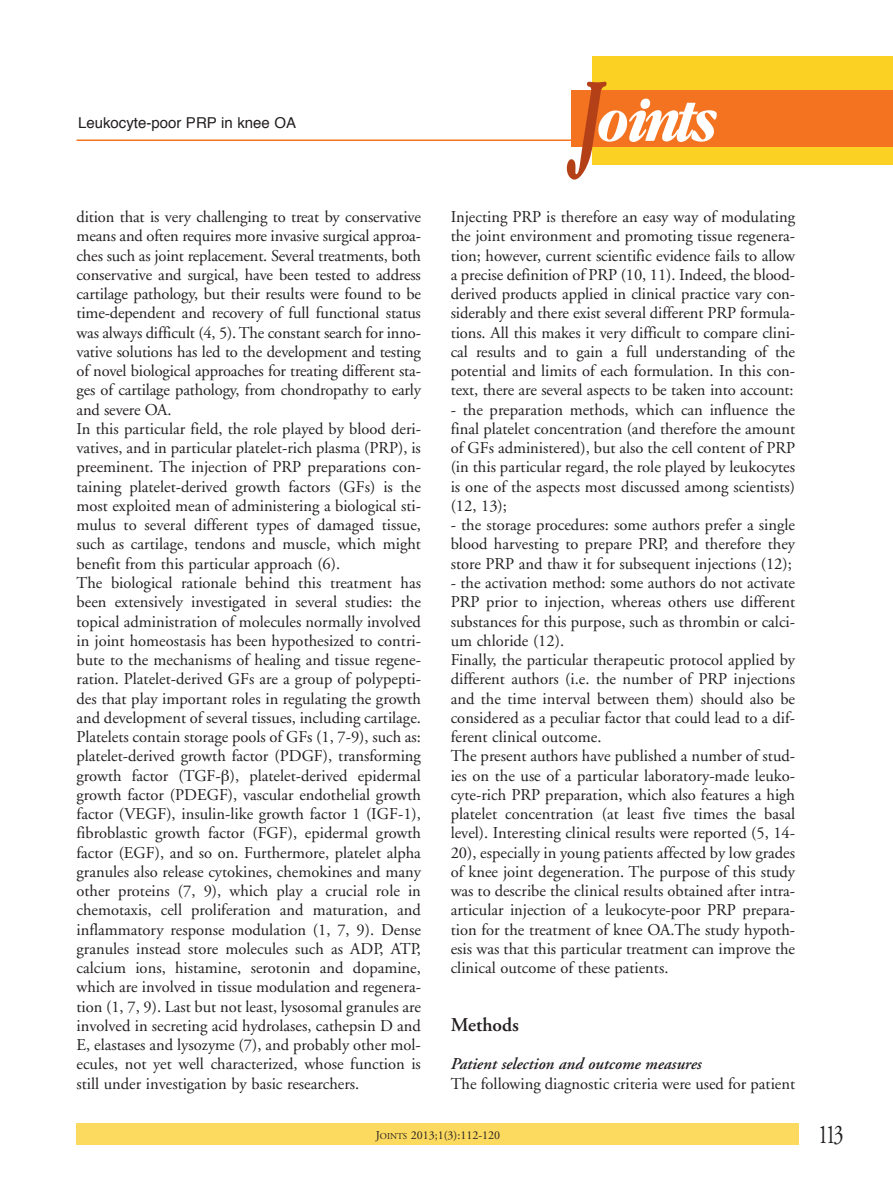
<style>
.page{position:relative;width:893px;height:1191px;background:#fff}
.page>*{position:absolute;margin:0;border:0;box-sizing:border-box;transform-origin:0 0}
.t1{font:italic 700 55.8px "Garamond Cond";letter-spacing:-.085em;color:#fff}
.t2{font:27px "Adobe Garamond";color:#231f20;scale:.75 1}
.t3{font:600 19.5px "Adobe Garamond";color:#231f20}
.t4{font:16.5px/19.2px "Adobe Garamond";color:#231f20;text-align:justify}
.t5{font:italic 600 16.5px "Adobe Garamond";color:#231f20}
.t6{font:15px "Helvetica";color:#231f20}
.t7{font:12px "Adobe Garamond";color:#231f20}
.s1{font-size:99.9px;color:#b44018}
.s2{font-size:9px}
</style>
<div class="page">
<div style="left:77px;top:1123px;width:722px;height:22px;background:#fcd95f"></div>
<hr style="left:77px;top:139px;width:640px;height:2px;background:#f47321">
<div style="left:592px;top:56px;width:301px;height:108px;background:#fbd124"></div>
<div style="left:571px;top:91px;width:322px;height:56px;background:#f47321"></div>
<p class="t6" style="left:78px;top:116px;width:220px">leukocyte-poor PrP in knee Oa</p>
<h1 class="t1" style="left:574px;top:86px;width:140px"><span class="s1">J</span>oints</h1>
<p class="t4" style="left:76px;top:209px;width:346px;text-align:left">dition that is very challenging to treat by conservative means and often requires more invasive surgical approa&shy;ches such as joint replacement. Several treatments, both conservative and surgical, have been tested to address cartilage pathology, but their results were found to be time-dependent and recovery of full functional status was always difficult (4, 5). The constant search for inno&shy;vative solutions has led to the development and testing of novel biological approaches for treating different sta&shy;ges of cartilage pathology, from chondropathy to early and severe OA.<br>In this particular field, the role played by blood deri&shy;vatives, and in particular platelet-rich plasma (PRP), is preeminent. The injection of PRP preparations con&shy;taining platelet-derived growth factors (GFs) is the most exploited mean of administering a biological sti&shy;mulus to several different types of damaged tissue, such as cartilage, tendons and muscle, which might benefit from this particular approach (6).<br>The biological rationale behind this treatment has been extensively investigated in several studies: the topical administration of molecules normally involved in joint homeostasis has been hypothesized to contri&shy;bute to the mechanisms of healing and tissue regene&shy;ration. Platelet-derived GFs are a group of polypepti&shy;des that play important roles in regulating the growth and development of several tissues, including cartilage.<br>Platelets contain storage pools of GFs (1, 7-9), such as: platelet-derived growth factor (PDGF), transforming growth factor (TGF- ), platelet-derived epidermal growth factor (PDEGF), vascular endothelial growth factor (VEGF), insulin-like growth factor 1 (IGF-1), fibroblastic growth factor (FGF), epidermal growth factor (EGF), and so on. Furthermore, platelet alpha granules also release cytokines, chemokines and many other proteins (7, 9), which play a crucial role in chemotaxis, cell proliferation and maturation, and inflammatory response modulation (1, 7, 9). Dense granules instead store molecules such as ADP, ATP, calcium ions, histamine, serotonin and dopamine, which are involved in tissue modulation and regenera&shy;tion (1, 7, 9). Last but not least, lysosomal granules are involved in secreting acid hydrolases, cathepsin D and E, elastases and lysozyme (7), and probably other mol&shy;ecules, not yet well characterized, whose function is still under investigation by basic researchers.</p>
<p class="t4" style="left:451px;top:209px;width:346px">Injecting PRP is therefore an easy way of modulating the joint environment and promoting tissue regenera&shy;tion; however, current scientific evidence fails to allow a precise definition of PRP (10, 11). Indeed, the blood&shy;derived products applied in clinical practice vary con&shy;siderably and there exist several different PRP formula&shy;tions. All this makes it very difficult to compare clini&shy;cal results and to gain a full understanding of the potential and limits of each formulation. In this con&shy;text, there are several aspects to be taken into account:</p>
<p class="t4" style="left:451px;top:401px;width:346px">- the preparation methods, which can influence the final platelet concentration (and therefore the amount of GFs administered), but also the cell content of PRP (in this particular regard, the role played by leukocytes is one of the aspects most discussed among scientists) (12, 13);</p>
<p class="t4" style="left:451px;top:517px;width:346px">- the storage procedures: some authors prefer a single blood harvesting to prepare PRP, and therefore they store PRP and thaw it for subsequent injections (12);</p>
<p class="t4" style="left:451px;top:574px;width:346px;text-align:left">- the activation method: some authors do not activate PRP prior to injection, whereas others use different substances for this purpose, such as thrombin or calci&shy;um chloride (12).<br>Finally, the particular therapeutic protocol applied by different authors (i.e. the number of PRP injections and the time interval between them) should also be considered as a peculiar factor that could lead to a dif&shy;ferent clinical outcome.<br>The present authors have published a number of stud&shy;ies on the use of a particular laboratory-made leuko&shy;cyte-rich PRP preparation, which also features a high platelet concentration (at least five times the basal level). Interesting clinical results were reported (5, 14- 20), especially in young patients affected by low grades of knee joint degeneration. The purpose of this study was to describe the clinical results obtained after intra&shy;articular injection of a leukocyte-poor PRP prepara&shy;tion for the treatment of knee OA.The study hypoth&shy;esis was that this particular treatment can improve the clinical outcome of these patients.</p>
<p class="t3" style="left:451px;top:1017px;width:70px">Methods</p>
<p class="t5" style="left:451px;top:1057px;width:252px">Patient selection and outcome measures</p>
<p class="t4" style="left:451px;top:1075px;width:346px">The following diagnostic criteria were used for patient</p>
<p class="t7" style="left:376px;top:1130px;width:126px">J<span class="s2">OINTS</span> 2013;1(3):112-120</p>
<h2 class="t2" style="left:818px;top:1123px;width:36px">113</h2>
</div>
